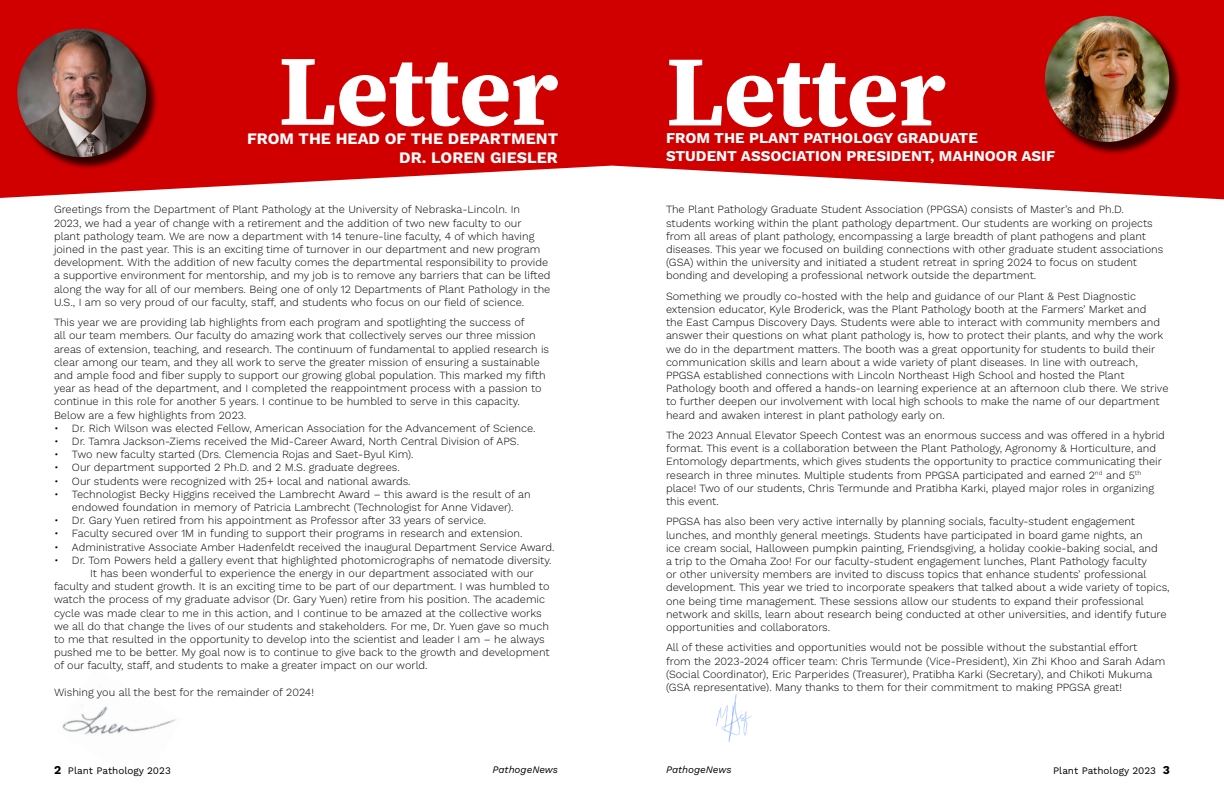
<style>
.page{position:relative;width:1224px;height:792px;background:#fff}
.page>*{position:absolute;margin:0;border:0;box-sizing:border-box;transform-origin:0 0}
.t1{font:100px "Source Serif Variable";color:#fff}
.t2{font:700 16px "Work Sans";color:#fff}
.t3{font:700 15px/18px "Work Sans";color:#fff}
.t4{font:300 11px/13.2px "Work Sans";color:#000}
.t5{font:10px "Work Sans";color:#000}
.t6{font:italic 10px "Work Sans";letter-spacing:-.005em;color:#000}
.s1{font-weight:700;font-size:12px}
</style>
<div class="page">
<img style="left:62px;top:705px;width:115px;height:30px">
<svg style="left:0;top:0;width:608px;height:198px;background:#d41818"></svg>
<div style="left:18px;top:30px;width:141px;height:140px;background:#000;opacity:.75"></div>
<img style="left:17px;top:29px;width:129px;height:128px;border-radius:64px">
<svg style="left:608px;top:0;width:616px;height:200px;background:#d41a1a"></svg>
<div style="left:1046px;top:17px;width:136px;height:138px;background:#000;opacity:.75"></div>
<img style="left:1045px;top:16px;width:124px;height:126px">
<img style="left:716px;top:694px;width:36px;height:48px">
<h1 class="t1" style="left:279px;top:25px;width:281px">Letter</h1>
<h2 class="t2" style="left:399px;top:146px;width:160px">DR. LOREN GIESLER</h2>
<h2 class="t2" style="left:247px;top:126px;width:313px">FROM THE HEAD OF THE DEPARTMENT</h2>
<p class="t4" style="left:54px;top:203px;width:498px">Greetings from the Department of Plant Pathology at the University of Nebraska-Lincoln. In<br>2023, we had a year of change with a retirement and the addition of two new faculty to our<br>plant pathology team. We are now a department with 14 tenure-line faculty, 4 of which having joined in the past year. This is an exciting time of turnover in our department and new program development. With the addition of new faculty comes the departmental responsibility to provide a supportive environment for mentorship, and my job is to remove any barriers that can be lifted along the way for all of our members. Being one of only 12 Departments of Plant Pathology in the U.S., I am so very proud of our faculty, staff, and students who focus on our field of science.</p>
<p class="t4" style="left:54px;top:316px;width:497px">This year we are providing lab highlights from each program and spotlighting the success of<br>all our team members. Our faculty do amazing work that collectively serves our three mission areas of extension, teaching, and research. The continuum of fundamental to applied research is clear among our team, and they all work to serve the greater mission of ensuring a sustainable and ample food and fiber supply to support our growing global population. This marked my fifth year as head of the department, and I completed the reappointment process with a passion to continue in this role for another 5 years. I continue to be humbled to serve in this capacity.<br>Below are a few highlights from 2023.</p>
<p class="t4" style="left:54px;top:421px;width:483px">• Dr. Rich Wilson was elected Fellow, American Association for the Advancement of Science.</p>
<p class="t4" style="left:54px;top:434px;width:467px">• Dr. Tamra Jackson-Ziems received the Mid-Career Award, North Central Division of APS.</p>
<p class="t4" style="left:54px;top:448px;width:361px">• Two new faculty started (Drs. Clemencia Rojas and Saet-Byul Kim).</p>
<p class="t4" style="left:54px;top:461px;width:347px">• Our department supported 2 Ph.D. and 2 M.S. graduate degrees.</p>
<p class="t4" style="left:54px;top:474px;width:358px">• Our students were recognized with 25+ local and national awards.</p>
<p class="t4" style="left:54px;top:487px;width:478px;text-align:center">• Technologist Becky Higgins received the Lambrecht Award – this award is the result of an endowed foundation in memory of Patricia Lambrecht (Technologist for Anne Vidaver).</p>
<p class="t4" style="left:54px;top:514px;width:434px">• Dr. Gary Yuen retired from his appointment as Professor after 33 years of service.</p>
<p class="t4" style="left:54px;top:527px;width:470px">• Faculty secured over 1M in funding to support their programs in research and extension.</p>
<p class="t4" style="left:54px;top:540px;width:502px">• Administrative Associate Amber Hadenfeldt received the inaugural Department Service Award.</p>
<p class="t4" style="left:54px;top:553px;width:499px">• Dr. Tom Powers held a gallery event that highlighted photomicrographs of nematode diversity.</p>
<p class="t4" style="left:90px;top:566px;width:445px">It has been wonderful to experience the energy in our department associated with our</p>
<p class="t4" style="left:54px;top:580px;width:497px">faculty and student growth. It is an exciting time to be part of our department. I was humbled to</p>
<p class="t4" style="left:54px;top:593px;width:493px">watch the process of my graduate advisor (Dr. Gary Yuen) retire from his position. The academic</p>
<p class="t4" style="left:54px;top:606px;width:489px">cycle was made clear to me in this action, and I continue to be amazed at the collective works</p>
<p class="t4" style="left:54px;top:619px;width:496px">we all do that change the lives of our students and stakeholders. For me, Dr. Yuen gave so much</p>
<p class="t4" style="left:54px;top:632px;width:492px">to me that resulted in the opportunity to develop into the scientist and leader I am – he always</p>
<p class="t4" style="left:54px;top:646px;width:497px">pushed me to be better. My goal now is to continue to give back to the growth and development</p>
<p class="t4" style="left:54px;top:659px;width:375px">of our faculty, staff, and students to make a greater impact on our world.</p>
<p class="t4" style="left:54px;top:685px;width:261px">Wishing you all the best for the remainder of 2024!</p>
<h1 class="t1" style="left:666px;top:25px;width:281px">Letter</h1>
<h3 class="t3" style="left:666px;top:129px;width:391px">FROM THE PLANT PATHOLOGY GRADUATE<br>STUDENT ASSOCIATION PRESIDENT, MAHNOOR ASIF</h3>
<p class="t4" style="left:666px;top:203px;width:499px">The Plant Pathology Graduate Student Association (PPGSA) consists of Master’s and Ph.D. students working within the plant pathology department. Our students are working on projects from all areas of plant pathology, encompassing a large breadth of plant pathogens and plant diseases. This year we focused on building connections with other graduate student associations (GSA) within the university and initiated a student retreat in spring 2024 to focus on student bonding and developing a professional network outside the department.</p>
<p class="t4" style="left:666px;top:289px;width:504px">Something we proudly co-hosted with the help and guidance of our Plant &amp; Pest Diagnostic extension educator, Kyle Broderick, was the Plant Pathology booth at the Farmers’ Market and<br>the East Campus Discovery Days. Students were able to interact with community members and answer their questions on what plant pathology is, how to protect their plants, and why the work we do in the department matters. The booth was a great opportunity for students to build their communication skills and learn about a wide variety of plant diseases. In line with outreach, PPGSA established connections with Lincoln Northeast High School and hosted the Plant Pathology booth and offered a hands-on learning experience at an afternoon club there. We strive to further deepen our involvement with local high schools to make the name of our department heard and awaken interest in plant pathology early on.</p>
<p class="t4" style="left:666px;top:428px;width:500px">The 2023 Annual Elevator Speech Contest was an enormous success and was offered in a hybrid format. This event is a collaboration between the Plant Pathology, Agronomy &amp; Horticulture, and Entomology departments, which gives students the opportunity to practice communicating their research in three minutes. Multiple students from PPGSA participated and earned 2<sup>nd</sup> and 5<sup>th </sup>place! Two of our students, Chris Termunde and Pratibha Karki, played major roles in organizing this event.</p>
<p class="t4" style="left:666px;top:515px;width:505px">PPGSA has also been very active internally by planning socials, faculty-student engagement lunches, and monthly general meetings. Students have participated in board game nights, an<br>ice cream social, Halloween pumpkin painting, Friendsgiving, a holiday cookie-baking social, and<br>a trip to the Omaha Zoo! For our faculty-student engagement lunches, Plant Pathology faculty<br>or other university members are invited to discuss topics that enhance students’ professional development. This year we tried to incorporate speakers that talked about a wide variety of topics, one being time management. These sessions allow our students to expand their professional network and skills, learn about research being conducted at other universities, and identify future opportunities and collaborators.</p>
<p class="t4" style="left:666px;top:641px;width:501px">All of these activities and opportunities would not be possible without the substantial effort<br>from the 2023-2024 officer team: Chris Termunde (Vice-President), Xin Zhi Khoo and Sarah Adam (Social Coordinator), Eric Parperides (Treasurer), Pratibha Karki (Secretary), and Chikoti Mukuma (GSA representative). Many thanks to them for their commitment to making PPGSA great!</p>
<p class="t5" style="left:54px;top:763px;width:118px"><span class="s1">2</span> Plant Pathology 2023</p>
<p class="t6" style="left:492px;top:762px;width:67px">PathogeNews</p>
<p class="t6" style="left:666px;top:762px;width:67px">PathogeNews</p>
<p class="t5" style="left:1053px;top:763px;width:118px">Plant Pathology 2023 <span class="s1">3</span></p>
</div>
